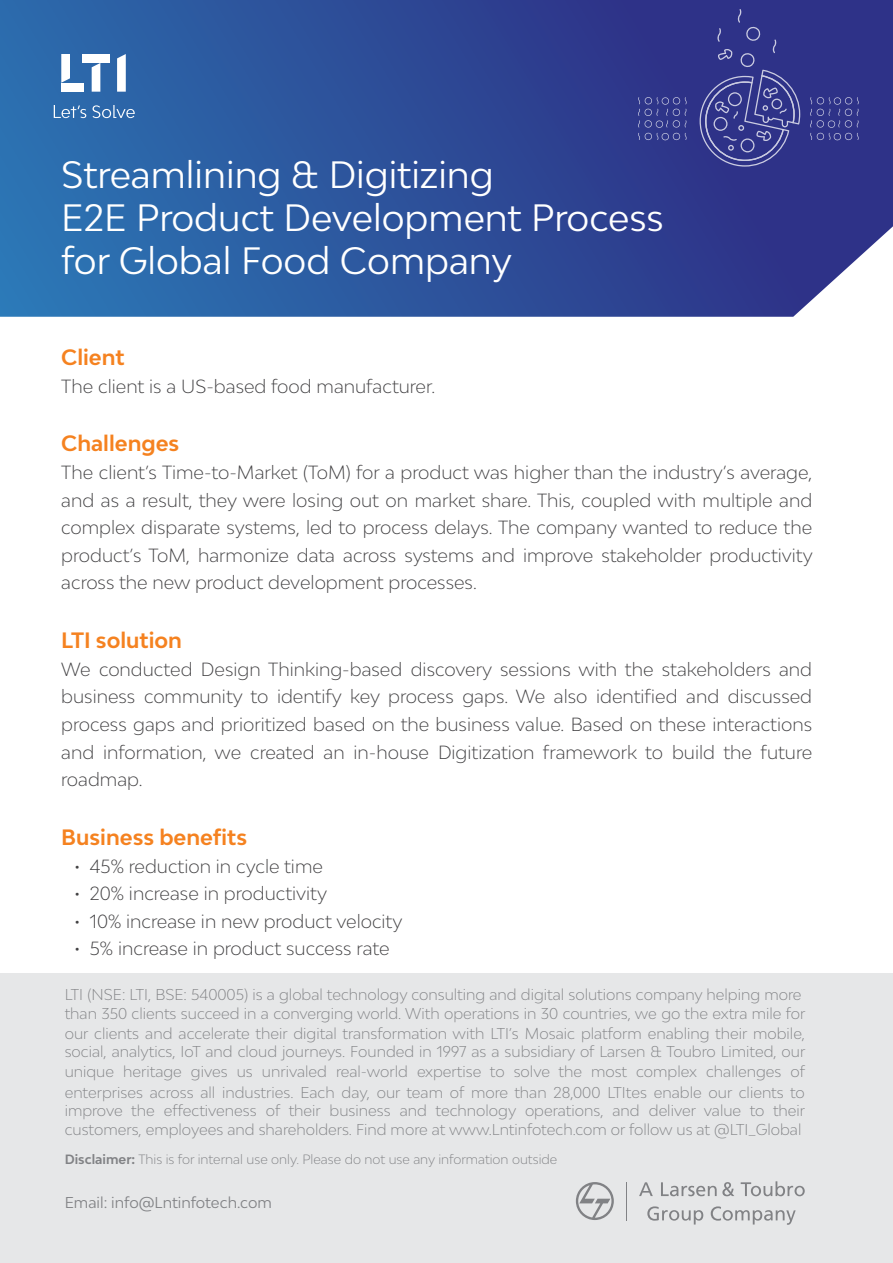
<style>
.page{position:relative;width:893px;height:1263px;background:#fff}
.page>*{position:absolute;margin:0;border:0;box-sizing:border-box;transform-origin:0 0}
.t1{font:36px/43.2px "Bw Modelica";color:#fff}
.t2{font:700 21px "Bw Modelica";color:#f58220}
.t3{font:300 18px/27.6px "Bw Modelica";color:#414042;text-align:justify}
.t4{font:300 14.85px/18.6px "Bw Modelica";color:#818285}
.t5{font:14.85px "Bw Modelica";color:#818285}
.t6{font:300 12.75px "Bw Modelica";color:#818285}
.s1{font-weight:700}
</style>
<div class="page">
<div style="left:0;top:974px;width:893px;height:289px;background:#e6e7e8"></div>
<svg style="left:0;top:0;width:893px;height:317px;background:#30529b"></svg>
<svg style="left:61px;top:54px;width:9px;height:29px"></svg>
<div style="left:61px;top:83px;width:23px;height:9px;background:#fff"></div>
<div style="left:82px;top:54px;width:28px;height:9px;background:#fff"></div>
<svg style="left:92px;top:63px;width:8px;height:29px"></svg>
<svg style="left:117px;top:54px;width:9px;height:38px"></svg>
<svg style="left:54px;top:105px;width:81px;height:13px"></svg>
<svg style="left:700px;top:9px;width:100px;height:158px;background:#3e4291"></svg>
<svg style="left:810px;top:97px;width:49px;height:44px;background:#3e4191"></svg>
<svg style="left:638px;top:97px;width:49px;height:44px;background:#3e4492"></svg>
<svg style="left:576px;top:1182px;width:38px;height:38px"></svg>
<svg style="left:639px;top:1182px;width:14px;height:14px"></svg>
<svg style="left:661px;top:1182px;width:73px;height:14px"></svg>
<svg style="left:741px;top:1181px;width:64px;height:15px"></svg>
<svg style="left:647px;top:1206px;width:56px;height:18px"></svg>
<svg style="left:711px;top:1206px;width:85px;height:19px"></svg>
<hr style="left:626px;top:1182px;width:1px;height:38px;background:#818285">
<h1 class="t1" style="left:61px;top:152px;width:604px">Streamlining &amp; Digitizing<br>E2E Product Development Process for Global Food Company</h1>
<p class="t2" style="left:61px;top:343px;width:65px">Client</p>
<p class="t3" style="left:61px;top:372px;width:375px">The client is a US-based food manufacturer.</p>
<p class="t2" style="left:61px;top:430px;width:120px">Challenges</p>
<p class="t3" style="left:61px;top:458px;width:753px">The client’s Time-to-Market (ToM) for a product was higher than the industry’s average, and as a result, they were losing out on market share. This, coupled with multiple and complex disparate systems, led to process delays. The company wanted to reduce the product’s ToM, harmonize data across systems and improve stakeholder productivity across the new product development processes.</p>
<p class="t2" style="left:61px;top:627px;width:122px">LTI solution</p>
<p class="t3" style="left:61px;top:655px;width:752px">We conducted Design Thinking-based discovery sessions with the stakeholders and business community to identify key process gaps. We also identified and discussed process gaps and prioritized based on the business value. Based on these interactions and information, we created an in-house Digitization framework to build the future roadmap.</p>
<p class="t2" style="left:61px;top:823px;width:187px">Business benefits</p>
<p class="t3" style="left:74px;top:852px;width:250px">• 45% reduction in cycle time</p>
<p class="t3" style="left:74px;top:879px;width:254px">• 20% increase in productivity</p>
<p class="t3" style="left:74px;top:907px;width:330px">• 10% increase in new product velocity</p>
<p class="t3" style="left:74px;top:934px;width:317px">• 5% increase in product success rate</p>
<p class="t4" style="left:65px;top:985px;width:742px">LTI (NSE: LTI, BSE: 540005) is a global technology consulting and digital solutions company helping more than 350 clients succeed in a converging world. With operations in 30 countries, we go the extra mile for</p>
<p class="t4" style="left:65px;top:1023px;width:742px">our clients and accelerate their digital transformation with LTI’s Mosaic platform enabling their mobile, social, analytics, IoT and cloud journeys. Founded in 1997 as a subsidiary of Larsen &amp; Toubro Limited, our</p>
<p class="t4" style="left:65px;top:1061px;width:742px;line-height:20.1px">unique heritage gives us unrivaled real-world expertise to solve the most complex challenges of enterprises across all industries. Each day, our team of more than 28,000 LTItes enable our clients to</p>
<p class="t4" style="left:65px;top:1101px;width:742px">improve the effectiveness of their business and technology operations, and deliver value to their customers, employees and shareholders. Find more at www.Lntinfotech.com or follow us at @LTI_Global</p>
<p class="t6" style="left:65px;top:1151px;width:494px"><span class="s1">Disclaimer:</span> This is for internal use only. Please do not use any information outside</p>
<p class="t5" style="left:65px;top:1192px;width:209px">Email: info@Lntinfotech.com</p>
</div>
